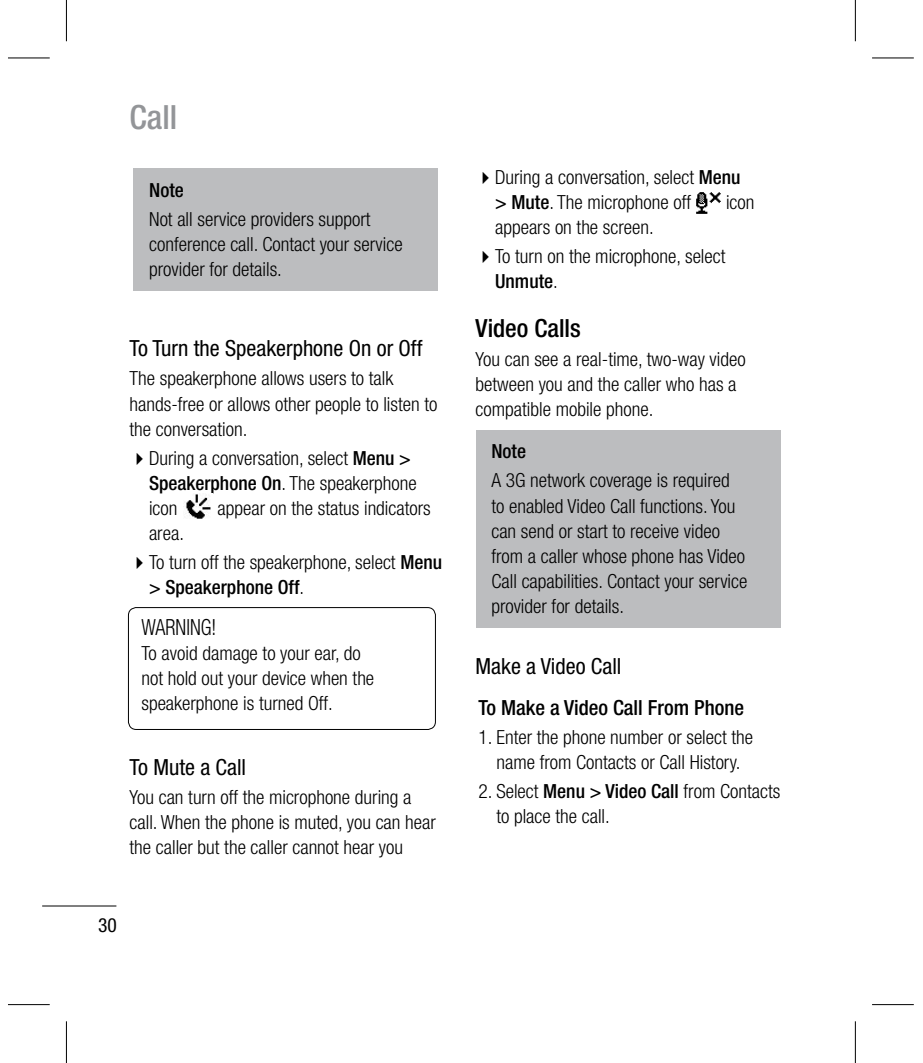
<style>
.page{position:relative;width:923px;height:1063px;background:#fff}
.page>*{position:absolute;margin:0;border:0;box-sizing:border-box;transform-origin:0 0}
.t1{font:500 condensed 33.5px "Helvetica Neue LT Pro";color:#939598}
.t2{font:500 condensed 25px "Helvetica Neue LT Pro";color:#000}
.t3{font:condensed 22.25px "Helvetica Neue LT Pro";color:#000}
.t4{font:300 condensed 22.25px "Helvetica Neue LT Pro";color:#000;scale:.9 1}
.t5{font:500 condensed 20.75px "Helvetica Neue LT Pro";color:#000}
.t6{font:300 condensed 19.5px/25px "Helvetica Neue LT Pro";color:#000}
.t7{font:500 condensed 19.5px "Helvetica Neue LT Pro";color:#000}
.t8{font:condensed 19.5px "Helvetica Neue LT Pro";color:#000}
.s1{font-weight:500}
.s2{font-weight:300}
</style>
<div class="page">
<div style="left:133px;top:168px;width:305px;height:123px;background:#bcbdbf"></div>
<img style="left:183px;top:494px;width:28px;height:25px">
<div style="left:128px;top:607px;width:308px;height:122px;border:1px solid #000;border-radius:8px"></div>
<img style="left:696px;top:192px;width:25px;height:22px">
<div style="left:475px;top:430px;width:305px;height:197px;background:#bcbdbf"></div>
<hr style="left:42px;top:905px;width:74px;height:1px;background:#000">
<svg style="left:8px;top:57px;width:42px;height:1px"></svg>
<svg style="left:872px;top:57px;width:41px;height:1px"></svg>
<svg style="left:8px;top:1005px;width:42px;height:1px"></svg>
<svg style="left:872px;top:1005px;width:41px;height:1px"></svg>
<svg style="left:855px;top:0;width:1px;height:41px"></svg>
<svg style="left:855px;top:1021px;width:1px;height:41px"></svg>
<hr style="left:8px;top:58px;width:42px;height:1px;background:#000">
<hr style="left:872px;top:58px;width:41px;height:1px;background:#000">
<hr style="left:8px;top:1004px;width:42px;height:1px;background:#000">
<hr style="left:872px;top:1004px;width:41px;height:1px;background:#000">
<hr style="left:66px;top:0;width:1px;height:41px;background:#000">
<hr style="left:66px;top:1021px;width:1px;height:41px;background:#000">
<hr style="left:854px;top:0;width:1px;height:41px;background:#000">
<hr style="left:854px;top:1021px;width:1px;height:41px;background:#000">
<h1 class="t1" style="left:129px;top:104px;width:49px">Call</h1>
<p class="t7" style="left:149px;top:182px;width:36px">Note</p>
<p class="t6" style="left:149px;top:208px;width:255px">Not all service providers support conference call. Contact your service provider for details.</p>
<p class="t3" style="left:129px;top:340px;width:294px">To Turn the Speakerphone On or Off</p>
<p class="t6" style="left:129px;top:368px;width:309px">The speakerphone allows users to talk hands-free or allows other people to listen to the conversation.</p>
<p class="t6" style="left:149px;top:447px;width:269px">During a conversation, select <span class="s1">Menu &gt;<br>Speakerphone On</span>. The speakerphone icon</p>
<p class="t6" style="left:217px;top:497px;width:215px">appear on the status indicators</p>
<p class="t6" style="left:149px;top:520px;width:295px;line-height:29px">area.<br>To turn off the speakerphone, select <span class="s1">Menu</span></p>
<p class="t7" style="left:149px;top:579px;width:157px">&gt; Speakerphone Off<span class="s2">.</span></p>
<p class="t4" style="left:141px;top:618px;width:85px">WARNING!</p>
<p class="t6" style="left:141px;top:642px;width:234px">To avoid damage to your ear, do not hold out your device when the speakerphone is turned Off.</p>
<p class="t3" style="left:129px;top:758px;width:118px">To Mute a Call</p>
<p class="t6" style="left:129px;top:786px;width:308px">You can turn off the microphone during a call. When the phone is muted, you can hear the caller but the caller cannot hear you</p>
<p class="t8" style="left:98px;top:917px;width:20px">30</p>
<p class="t6" style="left:495px;top:166px;width:247px">During a conversation, select <span class="s1">Menu &gt; Mute</span>. The microphone off</p>
<p class="t6" style="left:726px;top:191px;width:30px">icon</p>
<p class="t6" style="left:495px;top:214px;width:232px;line-height:29px">appears on the screen.<br>To turn on the microphone, select</p>
<p class="t7" style="left:495px;top:273px;width:64px">Unmute<span class="s2">.</span></p>
<p class="t2" style="left:475px;top:318px;width:107px">Video Calls</p>
<p class="t6" style="left:475px;top:348px;width:271px">You can see a real-time, two-way video between you and the caller who has a compatible mobile phone.</p>
<p class="t7" style="left:491px;top:444px;width:36px">Note</p>
<p class="t6" style="left:491px;top:470px;width:257px">A 3G network coverage is required to enabled Video Call functions. You can send or start to receive video from a caller whose phone has Video Call capabilities. Contact your service provider for details.</p>
<p class="t3" style="left:475px;top:657px;width:147px">Make a Video Call</p>
<p class="t5" style="left:478px;top:699px;width:267px">To Make a Video Call From Phone</p>
<p class="t6" style="left:478px;top:726px;width:276px;text-align:center">1. Enter the phone number or select the name from Contacts or Call History.</p>
<p class="t6" style="left:496px;top:780px;width:285px;text-indent:-18px">2. Select <span class="s1">Menu &gt; Video Call</span> from Contacts to place the call.</p>
</div>
